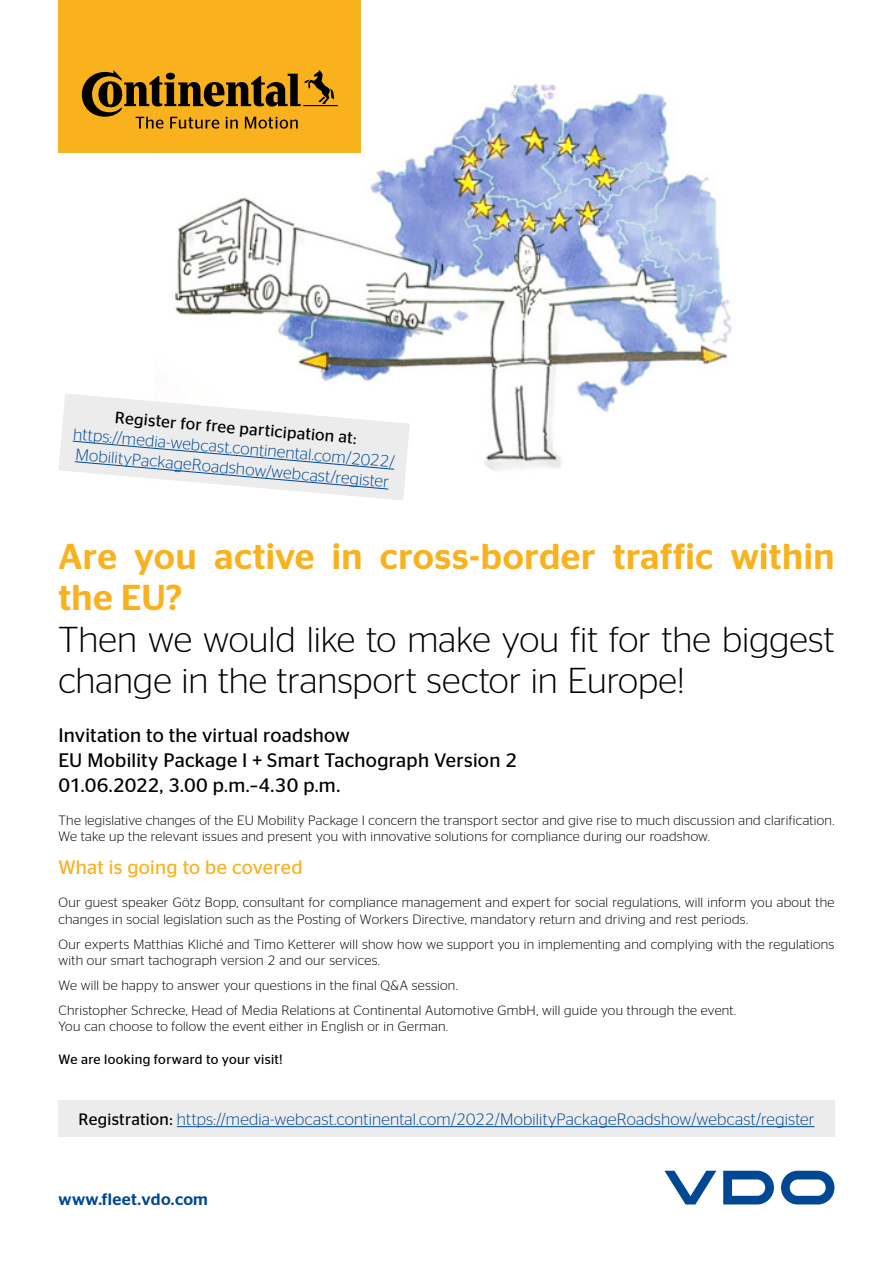
<style>
.page{position:relative;width:893px;height:1263px;background:#fff}
.page>*{position:absolute;margin:0;border:0;box-sizing:border-box;transform-origin:0 0}
.t1{font:300 36px/41.2px "Continental Stag Sans";color:#000}
.t2{font:500 36px/41.2px "Continental Stag Sans";letter-spacing:.015em;color:#f9b11e}
.t3{font:19.5px/24.8px "Continental Stag Sans";letter-spacing:.015em;color:#000}
.t4{font:19.5px "Continental Stag Sans";letter-spacing:.01em;color:#f9b11e}
.t5{font:300 16.5px/20.2px "Continental Stag Sans";letter-spacing:.01em;color:#004893}
.t6{font:16.5px "Continental Stag Sans";color:#000}
.t7{font:500 16.5px "Continental Stag Sans";letter-spacing:.02em;color:#004893}
.t8{font:300 13.5px/16.5px "Continental Stag Sans";letter-spacing:.02em;color:#000}
.t9{font:13.5px "Continental Stag Sans";letter-spacing:.025em;color:#000}
.s1{font-weight:400;color:#000}
</style>
<div class="page">
<img style="left:98px;top:84px;width:634px;height:387px">
<svg style="left:59px;top:393px;width:351px;height:107px"></svg>
<svg style="left:664px;top:1171px;width:52px;height:33px"></svg>
<svg style="left:723px;top:1171px;width:51px;height:34px"></svg>
<svg style="left:781px;top:1171px;width:53px;height:33px"></svg>
<div style="left:58px;top:1100px;width:776px;height:37px;background:#ececec"></div>
<hr style="left:177px;top:1126px;width:637px;height:1px;background:#004893">
<div style="left:58px;top:0;width:303px;height:152px;background:#f9b11e"></div>
<svg style="left:82px;top:70px;width:256px;height:59px"></svg>
<p class="t6" style="left:116px;top:408px;width:244px;rotate:5deg">Register for free participation at:</p>
<p class="t5" style="left:74px;top:423px;width:324px;rotate:5deg">https://media-webcast.continental.com/2022/<br>MobilityPackageRoadshow/webcast/register</p>
<h1 class="t2" style="left:58px;top:536px;width:777px">Are you active in cross-border traffic within the EU?</h1>
<h1 class="t1" style="left:58px;top:618px;width:777px">Then we would like to make you fit for the biggest change in the transport sector in Europe!</h1>
<h2 class="t3" style="left:58px;top:723px;width:460px">Invitation to the virtual roadshow<br>EU Mobility Package I + Smart Tachograph Version 2<br>01.06.2022, 3.00 p.m.–4.30 p.m.</h2>
<p class="t8" style="left:58px;top:812px;width:777px">The legislative changes of the EU Mobility Package I concern the transport sector and give rise to much discussion and clarification.<br>We take up the relevant issues and present you with innovative solutions for compliance during our roadshow.</p>
<h2 class="t4" style="left:58px;top:857px;width:246px">What is going to be covered</h2>
<p class="t8" style="left:58px;top:894px;width:777px">Our guest speaker Götz Bopp, consultant for compliance management and expert for social regulations, will inform you about the changes in social legislation such as the Posting of Workers Directive, mandatory return and driving and rest periods.</p>
<p class="t8" style="left:58px;top:935px;width:777px">Our experts Matthias Kliché and Timo Ketterer will show how we support you in implementing and complying with the regulations with our smart tachograph version 2 and our services.</p>
<p class="t8" style="left:58px;top:973px;width:679px;line-height:24.8px">We will be happy to answer your questions in the final Q&amp;A session.<br>Christopher Schrecke, Head of Media Relations at Continental Automotive GmbH, will guide you through the event.</p>
<p class="t8" style="left:58px;top:1018px;width:391px">You can choose to follow the event either in English or in German.</p>
<p class="t9" style="left:58px;top:1052px;width:226px">We are looking forward to your visit!</p>
<p class="t5" style="left:78px;top:1109px;width:737px"><span class="s1">Registration:</span> https://media-webcast.continental.com/2022/MobilityPackageRoadshow/webcast/register</p>
<p class="t7" style="left:58px;top:1191px;width:151px">www.fleet.vdo.com</p>
</div>
